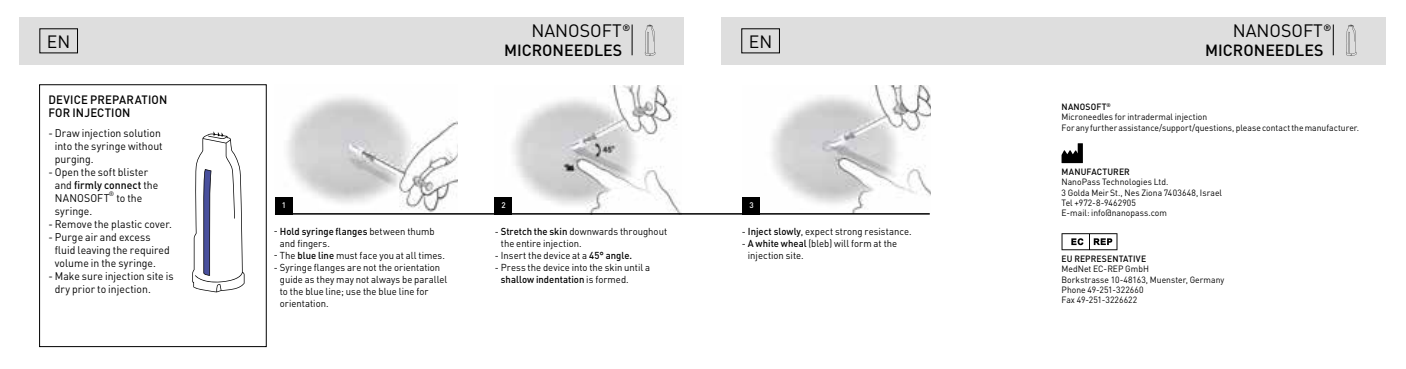
<style>
.page{position:relative;width:1406px;height:369px;background:#fff}
.page>*{position:absolute;margin:0;border:0;box-sizing:border-box;transform-origin:0 0}
.t1{font:17.8px "DIN Pro";color:#000}
.t2{font:17.6px "DIN Pro";color:#000}
.t3{font:500 16px "DIN Pro";color:#000}
.t4{font:500 12px/12px "DIN Pro";letter-spacing:.015em;color:#000;scale:.95 1}
.t5{font:11px/13px "DIN Pro";color:#000;scale:.95 1}
.t6{font:10px/12px "DIN Pro";color:#000;scale:.95 1}
.t7{font:500 9.2px "DIN Pro";color:#000}
.t8{font:9px/10.2px "DIN Pro";letter-spacing:.005em;color:#000;scale:.95 1}
.t9{font:500 9px "DIN Pro";letter-spacing:.015em;color:#000;scale:.95 1}
.t10{font:500 8px "DIN Pro";color:#fff}
.t11{font:6.4px "DIN Pro";color:#000;scale:.95 1}
.s1{font-weight:500}
</style>
<div class="page">
<div style="left:19px;top:17px;width:665px;height:48px;background:#dedede"></div>
<div style="left:721px;top:17px;width:665px;height:48px;background:#dedede"></div>
<img style="left:287px;top:96px;width:170px;height:116px">
<img style="left:771px;top:85px;width:160px;height:128px">
<img style="left:513px;top:85px;width:169px;height:128px">
<div style="left:275px;top:197px;width:17px;height:17px;background:#000"></div>
<div style="left:743px;top:197px;width:17px;height:17px;background:#000"></div>
<div style="left:495px;top:197px;width:17px;height:17px;background:#000"></div>
<hr style="left:275px;top:213px;width:655px;height:1px;background:#000">
<hr style="left:1333px;top:24px;width:1px;height:31px;background:#000">
<svg style="left:1346px;top:24px;width:10px;height:32px"></svg>
<hr style="left:632px;top:24px;width:1px;height:31px;background:#000">
<svg style="left:645px;top:24px;width:10px;height:32px"></svg>
<div style="left:741px;top:28px;width:39px;height:25px;border:1px solid #000"></div>
<div style="left:39px;top:84px;width:228px;height:262px;border:1px solid #000"></div>
<svg style="left:192px;top:131px;width:53px;height:161px"></svg>
<svg style="left:1062px;top:143px;width:21px;height:20px"></svg>
<svg style="left:1062px;top:233px;width:55px;height:17px"></svg>
<h1 class="t1" style="left:531px;top:19px;width:92px">NANOSOFT</h1>
<h1 class="t1" style="left:1233px;top:19px;width:92px">NANOSOFT</h1>
<h3 class="t3" style="left:504px;top:39px;width:120px">MICRONEEDLES</h3>
<h3 class="t3" style="left:1205px;top:39px;width:120px">MICRONEEDLES</h3>
<p class="t7" style="left:622px;top:21px;width:9px">®</p>
<p class="t7" style="left:1324px;top:21px;width:9px">®</p>
<h2 class="t2" style="left:47px;top:29px;width:25px">EN</h2>
<h2 class="t2" style="left:749px;top:29px;width:25px">EN</h2>
<p class="t4" style="left:48px;top:94px;width:127px">DEVICE PREPARATION<br>FOR INJECTION</p>
<p class="t5" style="left:55px;top:126px;width:115px;text-indent:-7px">- Draw injection solution into the syringe without purging.</p>
<p class="t5" style="left:55px;top:165px;width:110px;text-indent:-7px">- Open the soft blister and <span class="s1">firmly connect</span> the<br>NANOSOFT</p>
<p class="t11" style="left:109px;top:189px;width:7px">®</p>
<p class="t5" style="left:116px;top:191px;width:29px">to the</p>
<p class="t5" style="left:55px;top:204px;width:41px">syringe.</p>
<p class="t5" style="left:48px;top:217px;width:132px">- Remove the plastic cover.</p>
<p class="t5" style="left:55px;top:230px;width:123px;text-indent:-7px">- Purge air and excess fluid leaving the required volume in the syringe.</p>
<p class="t5" style="left:55px;top:269px;width:126px;text-indent:-7px">- Make sure injection site is dry prior to injection.</p>
<p class="t10" style="left:282px;top:200px;width:6px">1</p>
<p class="t10" style="left:501px;top:200px;width:6px">2</p>
<p class="t10" style="left:749px;top:200px;width:6px">3</p>
<p class="t6" style="left:280px;top:224px;width:165px;text-indent:-6px">- <span class="s1">Hold syringe flanges</span> between thumb and fingers.</p>
<p class="t6" style="left:274px;top:248px;width:182px">- The <span class="s1">blue line</span> must face you at all times.</p>
<p class="t6" style="left:280px;top:260px;width:178px;text-indent:-6px">- Syringe flanges are not the orientation guide as they may not always be parallel to the blue line; use the blue line for orientation.</p>
<p class="t6" style="left:501px;top:224px;width:177px;text-indent:-6px">- <span class="s1">Stretch the skin</span> downwards throughout the entire injection.</p>
<p class="t6" style="left:495px;top:248px;width:146px">- Insert the device at a <span class="s1">45° angle.</span></p>
<p class="t6" style="left:501px;top:260px;width:159px;text-indent:-6px">- Press the device into the skin until a <span class="s1">shallow indentation</span> is formed.</p>
<p class="t6" style="left:742px;top:224px;width:180px">- <span class="s1">Inject slowly</span>, expect strong resistance.</p>
<p class="t6" style="left:748px;top:236px;width:159px;text-indent:-6px">- <span class="s1">A white wheal</span> (bleb) will form at the injection site.</p>
<p class="t8" style="left:1062px;top:101px;width:315px"><span class="s1">NANOSOFT</span><sup>®<br></sup>Microneedles for intradermal injection<br>For any further assistance/support/questions, please contact the manufacturer.</p>
<p class="t9" style="left:1062px;top:166px;width:73px">MANUFACTURER</p>
<p class="t8" style="left:1062px;top:176px;width:171px">NanoPass Technologies Ltd.<br>3 Golda Meir St., Nes Ziona 7403648, Israel<br>Tel +972-8-9462905<br>E-mail: info@nanopass.com</p>
<p class="t9" style="left:1062px;top:253px;width:91px">EU REPRESENTATIVE</p>
<p class="t8" style="left:1062px;top:263px;width:173px">MedNet EC-REP GmbH<br>Borkstrasse 10-48163, Muenster, Germany<br>Phone 49-251-322660<br>Fax 49-251-3226622</p>
</div>
